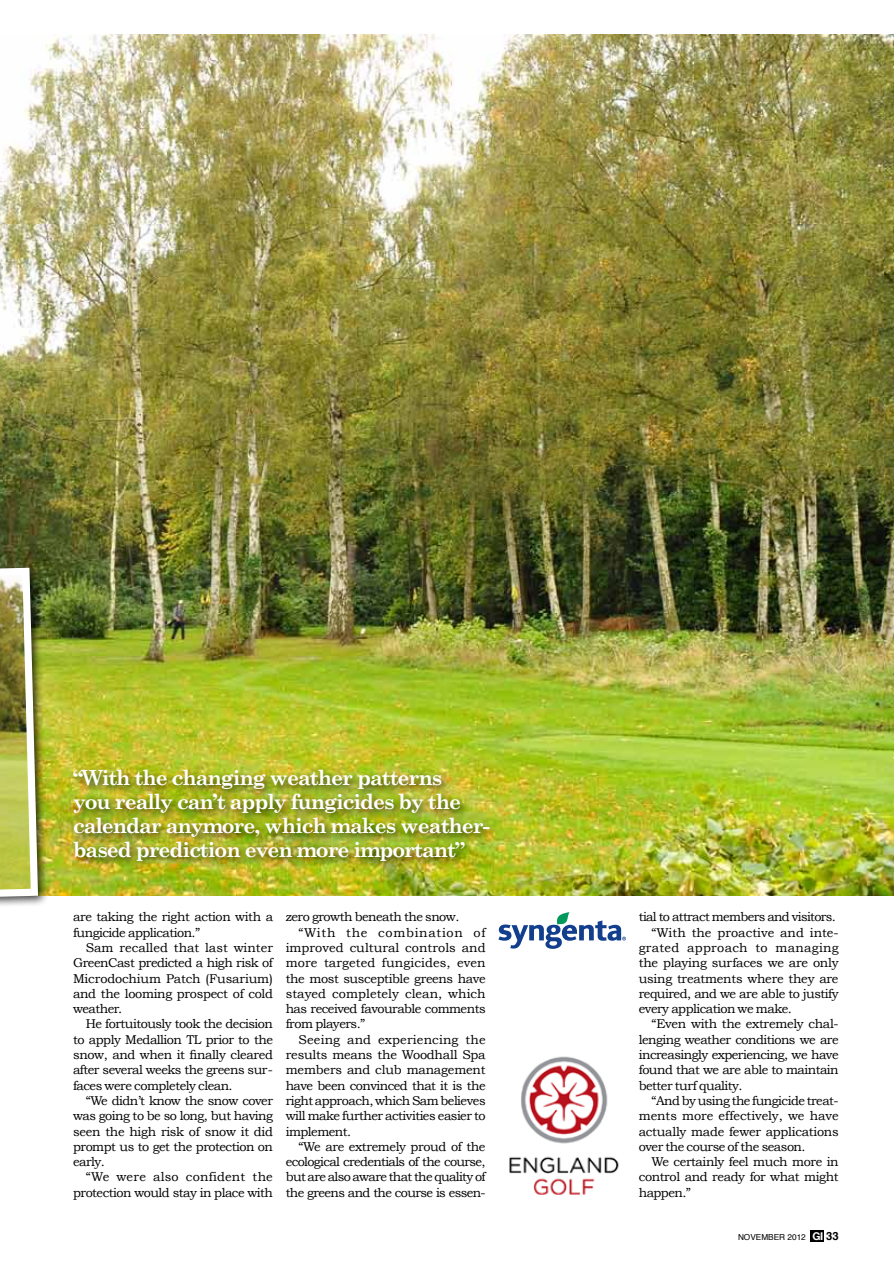
<style>
.page{position:relative;width:894px;height:1263px;background:#fff}
.page>*{position:absolute;margin:0;border:0;box-sizing:border-box;transform-origin:0 0}
.t1{font:700 21px/24px "Century Schoolbook";letter-spacing:-.05em;color:#fff}
.t2{font:12.75px "Bookman Old Style";letter-spacing:-.04em;color:#000}
.t3{font:12.75px "Bookman Old Style";letter-spacing:-.02em;color:#000}
.t4{font:12.75px "Bookman Old Style";color:#000}
.t5{font:12.75px "Bookman Old Style";letter-spacing:-.015em;color:#000}
.t6{font:12.75px "Bookman Old Style";letter-spacing:.015em;color:#000}
.t7{font:12.75px "Bookman Old Style";letter-spacing:-.01em;color:#000}
.t8{font:12.75px "Bookman Old Style";letter-spacing:.01em;color:#000}
.t9{font:12.75px "Bookman Old Style";letter-spacing:.005em;color:#000}
.t10{font:12.75px "Bookman Old Style";letter-spacing:-.005em;color:#000}
.t11{font:12.75px "Bookman Old Style";letter-spacing:.02em;color:#000}
.t12{font:12.75px "Bookman Old Style";letter-spacing:.055em;color:#000}
.t13{font:8.25px "Helvetica";color:#000}
.s1{font-family:"Helvetica Neue";font-weight:700;font-size:10.8px;color:#fff}
.s2{font-weight:700;font-size:11.25px}
</style>
<div class="page">
<div style="left:810px;top:1230px;width:14px;height:11px;background:#000"></div>
<img style="left:0;top:34px;width:894px;height:861px">
<div style="left:68px;top:765px;width:432px;height:107px;background:#000;opacity:.75"></div>
<div style="left:0;top:563px;width:49px;height:356px;background:#000;opacity:.75"></div>
<img style="left:0;top:564px;width:42px;height:347px">
<img style="left:509px;top:1056px;width:110px;height:139px">
<svg style="left:498px;top:912px;width:128px;height:37px"></svg>
<p class="t1" style="left:73px;top:765px;width:418px">“With the changing weather patterns<br>you really can’t apply fungicides by the calendar anymore, which makes weather&shy;based prediction even more important”</p>
<p class="t2" style="left:73px;top:910px;width:201px">are taking the right action with a</p>
<p class="t2" style="left:73px;top:925px;width:129px">fungicide application.”</p>
<p class="t4" style="left:86px;top:940px;width:189px">Sam recalled that last winter</p>
<p class="t2" style="left:73px;top:955px;width:201px">GreenCast predicted a high risk of</p>
<p class="t7" style="left:73px;top:971px;width:201px">Microdochium Patch (Fusarium)</p>
<p class="t2" style="left:73px;top:986px;width:201px">and the looming prospect of cold</p>
<p class="t2" style="left:73px;top:1001px;width:51px">weather.</p>
<p class="t2" style="left:86px;top:1017px;width:189px">He fortuitously took the decision</p>
<p class="t2" style="left:73px;top:1032px;width:201px">to apply Medallion TL prior to the</p>
<p class="t2" style="left:73px;top:1047px;width:201px">snow, and when it finally cleared</p>
<p class="t2" style="left:73px;top:1063px;width:201px">after several weeks the greens sur-</p>
<p class="t2" style="left:73px;top:1078px;width:161px">faces were completely clean.</p>
<p class="t2" style="left:86px;top:1093px;width:189px">“We didn’t know the snow cover</p>
<p class="t2" style="left:73px;top:1108px;width:201px">was going to be so long, but having</p>
<p class="t3" style="left:73px;top:1124px;width:201px">seen the high risk of snow it did</p>
<p class="t2" style="left:73px;top:1139px;width:201px">prompt us to get the protection on</p>
<p class="t2" style="left:73px;top:1154px;width:33px">early.</p>
<p class="t6" style="left:86px;top:1170px;width:189px">“We were also confident the</p>
<p class="t2" style="left:73px;top:1185px;width:201px">protection would stay in place with</p>
<p class="t2" style="left:286px;top:910px;width:175px">zero growth beneath the snow.</p>
<p class="t12" style="left:298px;top:925px;width:189px">“With the combination of</p>
<p class="t4" style="left:286px;top:940px;width:201px">improved cultural controls and</p>
<p class="t8" style="left:286px;top:955px;width:201px">more targeted fungicides, even</p>
<p class="t2" style="left:286px;top:971px;width:201px">the most susceptible greens have</p>
<p class="t9" style="left:286px;top:986px;width:201px">stayed completely clean, which</p>
<p class="t2" style="left:286px;top:1001px;width:201px">has received favourable comments</p>
<p class="t2" style="left:286px;top:1017px;width:81px">from players.”</p>
<p class="t6" style="left:298px;top:1032px;width:189px">Seeing and experiencing the</p>
<p class="t5" style="left:286px;top:1047px;width:201px">results means the Woodhall Spa</p>
<p class="t5" style="left:286px;top:1063px;width:201px">members and club management</p>
<p class="t2" style="left:286px;top:1078px;width:201px">have been convinced that it is the</p>
<p class="t2" style="left:286px;top:1093px;width:201px">right approach, which Sam believes</p>
<p class="t2" style="left:286px;top:1108px;width:201px">will make further activities easier to</p>
<p class="t2" style="left:286px;top:1124px;width:67px">implement.</p>
<p class="t2" style="left:298px;top:1139px;width:188px">“We are extremely proud of the</p>
<p class="t2" style="left:286px;top:1154px;width:201px">ecological credentials of the course,</p>
<p class="t2" style="left:286px;top:1170px;width:201px">but are also aware that the quality of</p>
<p class="t2" style="left:286px;top:1185px;width:201px">the greens and the course is essen-</p>
<p class="t2" style="left:639px;top:910px;width:199px">tial to attract members and visitors.</p>
<p class="t4" style="left:651px;top:925px;width:189px">“With the proactive and inte-</p>
<p class="t11" style="left:639px;top:940px;width:201px">grated approach to managing</p>
<p class="t3" style="left:639px;top:955px;width:201px">the playing surfaces we are only</p>
<p class="t3" style="left:639px;top:971px;width:201px">using treatments where they are</p>
<p class="t2" style="left:639px;top:986px;width:201px">required, and we are able to justify</p>
<p class="t2" style="left:639px;top:1001px;width:155px">every application we make.</p>
<p class="t2" style="left:651px;top:1017px;width:189px">“Even with the extremely chal-</p>
<p class="t2" style="left:639px;top:1032px;width:201px">lenging weather conditions we are</p>
<p class="t2" style="left:639px;top:1047px;width:201px">increasingly experiencing, we have</p>
<p class="t2" style="left:639px;top:1063px;width:201px">found that we are able to maintain</p>
<p class="t2" style="left:639px;top:1078px;width:105px">better turf quality.</p>
<p class="t2" style="left:651px;top:1093px;width:189px">“And by using the fungicide treat-</p>
<p class="t10" style="left:639px;top:1108px;width:201px">ments more effectively, we have</p>
<p class="t3" style="left:639px;top:1124px;width:201px">actually made fewer applications</p>
<p class="t2" style="left:639px;top:1139px;width:168px">over the course of the season.</p>
<p class="t2" style="left:651px;top:1154px;width:188px">We certainly feel much more in</p>
<p class="t2" style="left:639px;top:1170px;width:201px">control and ready for what might</p>
<p class="t2" style="left:639px;top:1185px;width:54px">happen.”</p>
<p class="t13" style="left:738px;top:1231px;width:102px">NOVEMBER 2012 <span class="s1">GI</span> <span class="s2">33</span></p>
</div>
